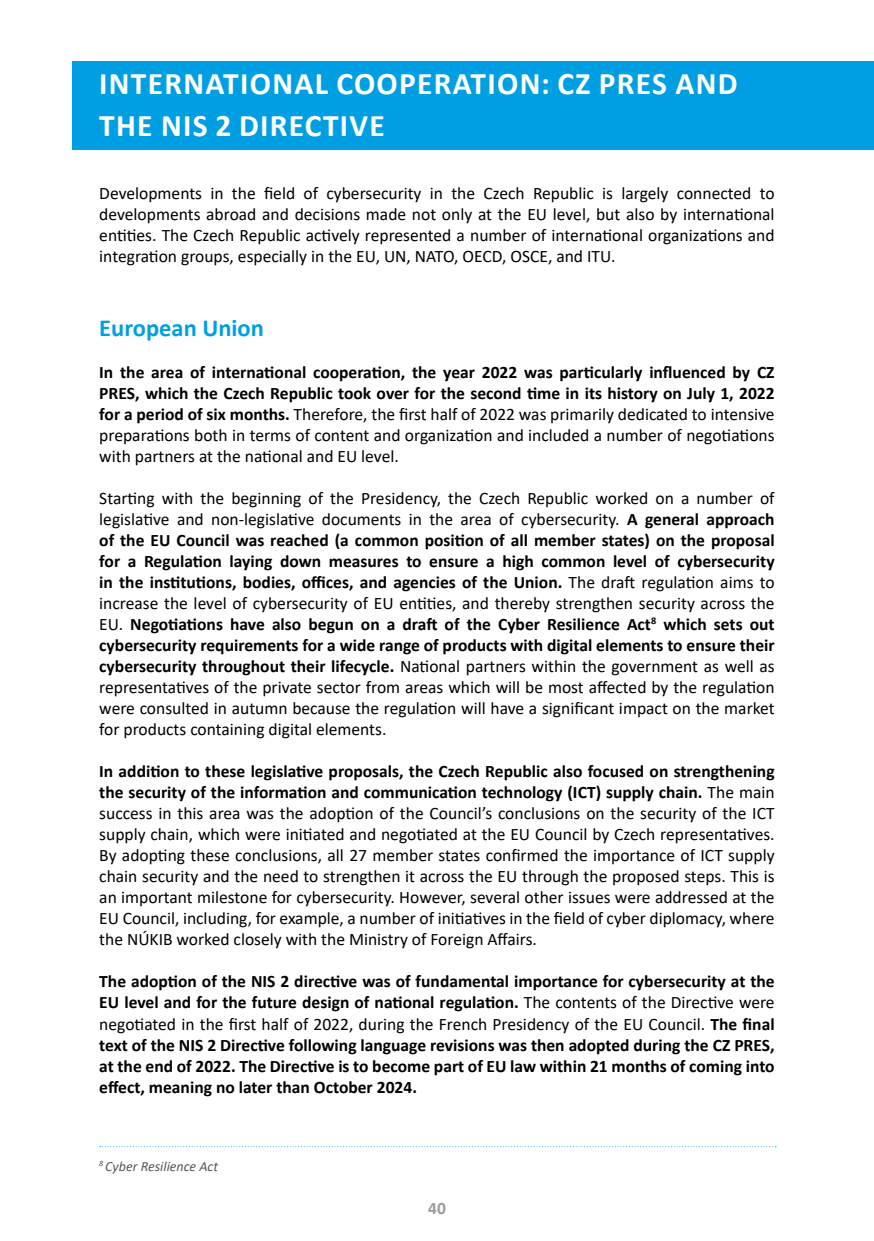
<style>
.page{position:relative;width:874px;height:1241px;background:#fff}
.page>*{position:absolute;margin:0;border:0;box-sizing:border-box;transform-origin:0 0}
.t1{font:700 31.5px/42px "Calibri";letter-spacing:.04em;color:#fff}
.t2{font:700 24.5px "Calibri";color:#009fe3}
.t3{font:17.5px/21px "Calibri";color:#000;text-align:justify}
.t4{font:700 17.5px/21px "Calibri";color:#000;text-align:justify}
.t5{font:700 17.5px "Calibri";color:#9d9d9c}
.t6{font:italic 14px "Calibri";color:#575756}
.s1{font-weight:700}
.s2{font-weight:400}
</style>
<div class="page">
<div style="left:73px;top:61px;width:800px;height:89px;background:#009fe3"></div>
<h1 class="t1" style="left:99px;top:62px;width:639px">INTERNATIONAL COOPERATION: CZ PRES AND<br>THE NIS 2 DIRECTIVE</h1>
<p class="t3" style="left:99px;top:183px;width:676px">Developments in the field of cybersecurity in the Czech Republic is largely connected to developments abroad and decisions made not only at the EU level, but also by international entities. The Czech Republic actively represented a number of international organizations and integration groups, especially in the EU, UN, NATO, OECD, OSCE, and ITU.</p>
<h2 class="t2" style="left:99px;top:310px;width:166px">European Union</h2>
<p class="t3" style="left:99px;top:361px;width:676px"><span class="s1">In the area of international cooperation, the year 2022 was particularly influenced by CZ PRES, which the Czech Republic took over for the second time in its history on July 1, 2022 for a period of six months.</span> Therefore, the first half of 2022 was primarily dedicated to intensive preparations both in terms of content and organization and included a number of negotiations with partners at the national and EU level.</p>
<p class="t3" style="left:99px;top:487px;width:676px">Starting with the beginning of the Presidency, the Czech Republic worked on a number of legislative and non-legislative documents in the area of cybersecurity. <span class="s1">A general approach of the EU Council was reached (a common position of all member states) on the proposal for a Regulation laying down measures to ensure a high common level of cybersecurity in the institutions, bodies, offices, and agencies of the Union.</span> The draft regulation aims to increase the level of cybersecurity of EU entities, and thereby strengthen security across the EU. <span class="s1">Negotiations have also begun on a draft of the Cyber Resilience Act</span><sup>8</sup> <span class="s1">which sets out cybersecurity requirements for a wide range of products with digital elements to ensure their cybersecurity throughout their lifecycle.</span> National partners within the government as well as representatives of the private sector from areas which will be most affected by the regulation were consulted in autumn because the regulation will have a significant impact on the market for products containing digital elements.</p>
<p class="t3" style="left:99px;top:760px;width:676px"><span class="s1">In addition to these legislative proposals, the Czech Republic also focused on strengthening the security of the information and communication technology (ICT) supply chain.</span> The main success in this area was the adoption of the Council’s conclusions on the security of the ICT supply chain, which were initiated and negotiated at the EU Council by Czech representatives.<br>By adopting these conclusions, all 27 member states confirmed the importance of ICT supply chain security and the need to strengthen it across the EU through the proposed steps. This is an important milestone for cybersecurity. However, several other issues were addressed at the EU Council, including, for example, a number of initiatives in the field of cyber diplomacy, where the NÚKIB worked closely with the Ministry of Foreign Affairs.</p>
<p class="t4" style="left:99px;top:970px;width:676px">The adoption of the NIS 2 directive was of fundamental importance for cybersecurity at the EU level and for the future design of national regulation. <span class="s2">The contents of the Directive were negotiated in the first half of 2022, during the French Presidency of the EU Council.</span> The final text of the NIS 2 Directive following language revisions was then adopted during the CZ PRES, at the end of 2022. The Directive is to become part of EU law within 21 months of coming into effect, meaning no later than October 2024.</p>
<p class="t6" style="left:99px;top:1156px;width:120px"><sup>8</sup> Cyber Resilience Act</p>
<p class="t5" style="left:428px;top:1195px;width:19px">40</p>
</div>
